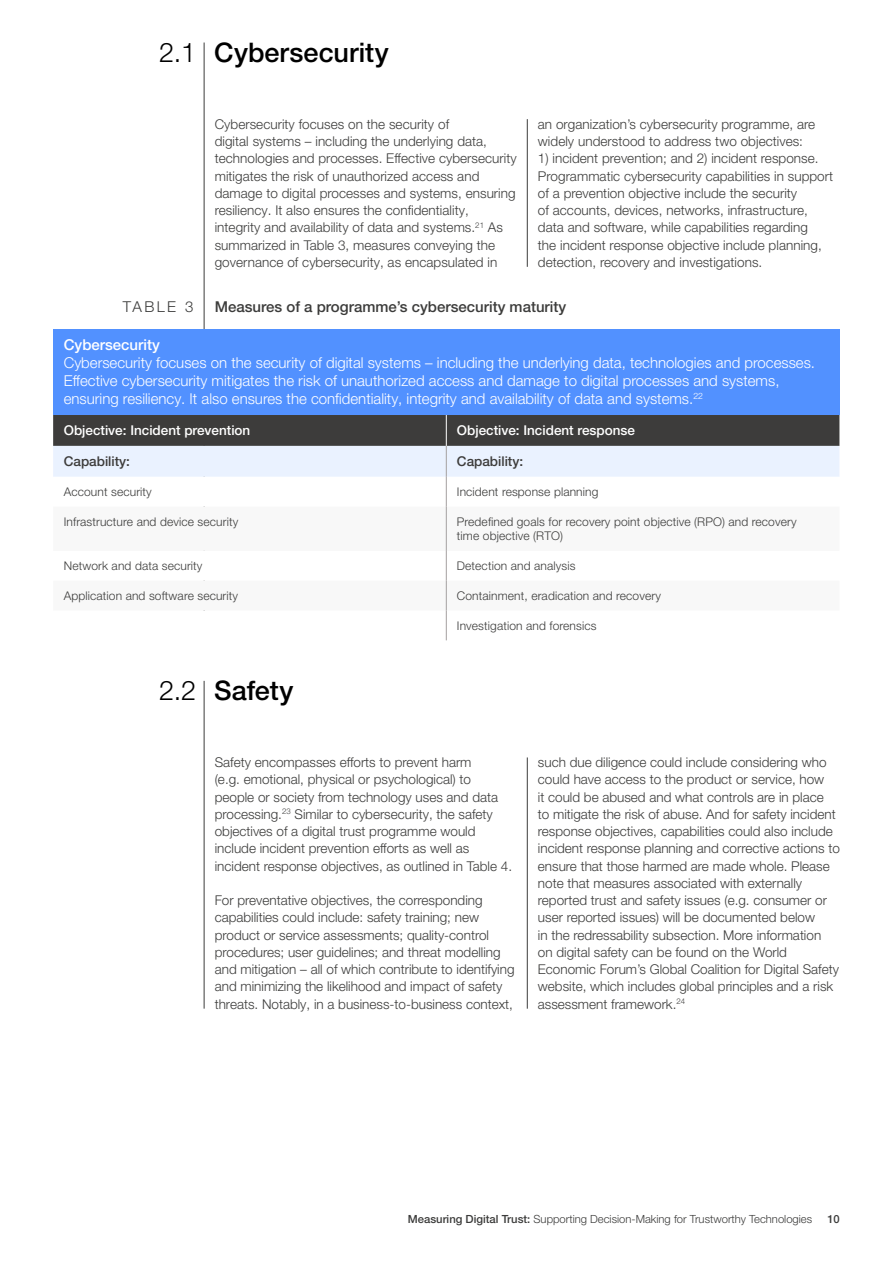
<style>
.page{position:relative;width:893px;height:1263px;background:#fff}
.page>*{position:absolute;margin:0;border:0;box-sizing:border-box;transform-origin:0 0}
.t1{font:500 27px "Helvetica Neue LT Pro";color:#000}
.t2{font:300 15px/18px "Helvetica Neue LT Pro";color:#fff}
.t3{font:500 15px "Helvetica Neue LT Pro";color:#3c3c3b}
.t4{font:500 15px "Helvetica Neue LT Pro";color:#fff}
.t5{font:300 15px "Helvetica Neue LT Pro";letter-spacing:.16em;color:#3c3c3b}
.t6{font:300 13.5px/17.2px "Helvetica Neue LT Pro";color:#3c3c3b}
.t7{font:500 13.5px "Helvetica Neue LT Pro";color:#fff}
.t8{font:500 13.5px "Helvetica Neue LT Pro";color:#3d3c3b}
.t9{font:300 12px/14.4px "Helvetica Neue LT Pro";letter-spacing:.01em;color:#3c3c3b}
.t10{font:300 11.25px "Helvetica Neue LT Pro";color:#3c3c3b}
.t11{font:500 11.25px "Helvetica Neue LT Pro";color:#3c3c3b}
.s1{font-weight:300}
.s2{font-weight:500}
</style>
<div class="page">
<hr style="left:527px;top:119px;width:1px;height:148px;background:#3c3c3b">
<hr style="left:204px;top:43px;width:1px;height:586px;background:#3c3c3b">
<div style="left:53px;top:329px;width:786px;height:86px;background:#5291ff"></div>
<svg style="left:53px;top:415px;width:786px;height:62px;background:#94979d"></svg>
<hr style="left:446px;top:415px;width:1px;height:31px;background:#fff">
<hr style="left:446px;top:446px;width:1px;height:31px;background:#a4a0a0">
<hr style="left:446px;top:477px;width:1px;height:30px;background:#a4a0a0">
<hr style="left:446px;top:507px;width:1px;height:44px;background:#a4a0a0">
<hr style="left:446px;top:551px;width:1px;height:30px;background:#a4a0a0">
<svg style="left:446px;top:581px;width:1px;height:29px"></svg>
<hr style="left:446px;top:610px;width:1px;height:30px;background:#a4a0a0">
<hr style="left:204px;top:681px;width:1px;height:328px;background:#3c3c3b">
<hr style="left:527px;top:757px;width:1px;height:252px;background:#3c3c3b">
<h1 class="t1" style="left:159px;top:36px;width:231px"><span class="s1">2.1</span> Cybersecurity</h1>
<p class="t6" style="left:215px;top:115px;width:303px">Cybersecurity focuses on the security of<br>digital systems – including the underlying data, technologies and processes. Effective cybersecurity mitigates the risk of unauthorized access and damage to digital processes and systems, ensuring resiliency. It also ensures the confidentiality, integrity and availability of data and systems.<sup>21</sup> As summarized in Table 3, measures conveying the governance of cybersecurity, as encapsulated in</p>
<p class="t6" style="left:538px;top:115px;width:279px">an organization’s cybersecurity programme, are widely understood to address two objectives:</p>
<p class="t6" style="left:538px;top:150px;width:297px">1) incident prevention; and 2) incident response.<br>Programmatic cybersecurity capabilities in support of a prevention objective include the security<br>of accounts, devices, networks, infrastructure, data and software, while capabilities regarding<br>the incident response objective include planning, detection, recovery and investigations.</p>
<p class="t5" style="left:123px;top:297px;width:72px">TABLE 3</p>
<p class="t3" style="left:215px;top:298px;width:353px">Measures of a programme’s cybersecurity maturity</p>
<p class="t4" style="left:64px;top:336px;width:98px">Cybersecurity</p>
<p class="t2" style="left:64px;top:354px;width:753px">Cybersecurity focuses on the security of digital systems – including the underlying data, technologies and processes.<br>Effective cybersecurity mitigates the risk of unauthorized access and damage to digital processes and systems, ensuring resiliency. It also ensures the confidentiality, integrity and availability of data and systems.<sup>22</sup></p>
<p class="t7" style="left:64px;top:422px;width:188px">Objective: Incident prevention</p>
<p class="t7" style="left:457px;top:422px;width:180px">Objective: Incident response</p>
<p class="t8" style="left:64px;top:453px;width:68px">Capability:</p>
<p class="t8" style="left:457px;top:453px;width:68px">Capability:</p>
<p class="t9" style="left:64px;top:484px;width:90px">Account security</p>
<p class="t9" style="left:457px;top:484px;width:143px">Incident response planning</p>
<p class="t9" style="left:64px;top:514px;width:176px">Infrastructure and device security</p>
<p class="t9" style="left:457px;top:514px;width:341px">Predefined goals for recovery point objective (RPO) and recovery time objective (RTO)</p>
<p class="t9" style="left:64px;top:558px;width:140px">Network and data security</p>
<p class="t9" style="left:457px;top:558px;width:120px">Detection and analysis</p>
<p class="t9" style="left:64px;top:588px;width:176px">Application and software security</p>
<p class="t9" style="left:457px;top:588px;width:205px">Containment, eradication and recovery</p>
<p class="t9" style="left:457px;top:618px;width:141px">Investigation and forensics</p>
<h1 class="t1" style="left:159px;top:674px;width:136px"><span class="s1">2.2</span> Safety</h1>
<p class="t6" style="left:215px;top:753px;width:299px">Safety encompasses efforts to prevent harm<br>(e.g. emotional, physical or psychological) to people or society from technology uses and data processing.<sup>23</sup> Similar to cybersecurity, the safety objectives of a digital trust programme would include incident prevention efforts as well as incident response objectives, as outlined in Table 4.</p>
<p class="t6" style="left:215px;top:891px;width:301px">For preventative objectives, the corresponding capabilities could include: safety training; new product or service assessments; quality-control procedures; user guidelines; and threat modelling and mitigation – all of which contribute to identifying and minimizing the likelihood and impact of safety threats. Notably, in a business-to-business context,</p>
<p class="t6" style="left:538px;top:753px;width:303px">such due diligence could include considering who could have access to the product or service, how<br>it could be abused and what controls are in place<br>to mitigate the risk of abuse. And for safety incident response objectives, capabilities could also include incident response planning and corrective actions to ensure that those harmed are made whole. Please note that measures associated with externally reported trust and safety issues (e.g. consumer or user reported issues) will be documented below<br>in the redressability subsection. More information<br>on digital safety can be found on the World Economic Forum’s Global Coalition for Digital Safety website, which includes global principles and a risk assessment framework.<sup>24</sup></p>
<p class="t10" style="left:408px;top:1212px;width:406px"><span class="s2">Measuring Digital Trust:</span> Supporting Decision-Making for Trustworthy Technologies</p>
<p class="t11" style="left:827px;top:1212px;width:14px">10</p>
</div>
